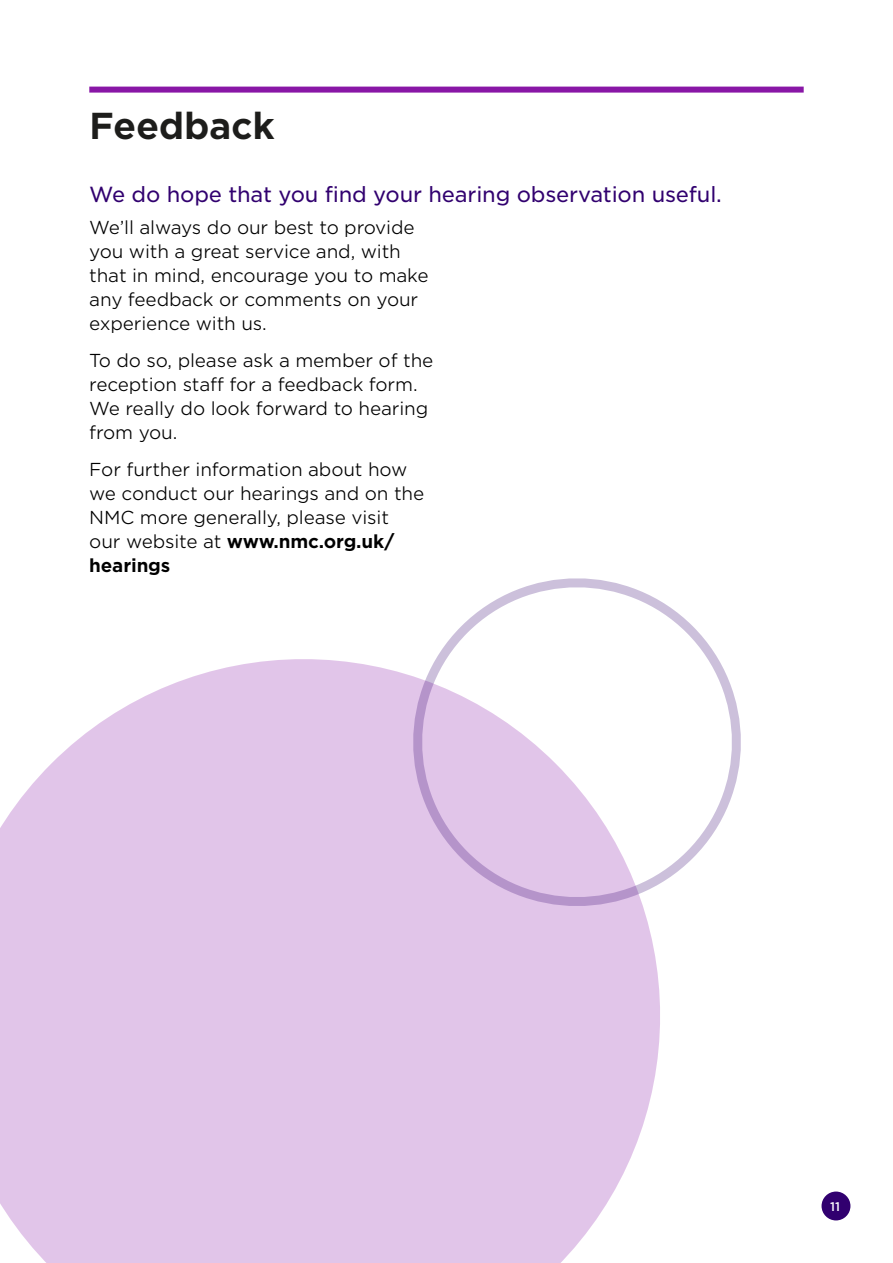
<style>
.page{position:relative;width:893px;height:1263px;background:#fff}
.page>*{position:absolute;margin:0;border:0;box-sizing:border-box;transform-origin:0 0}
.Heading{font:700 36px "Gotham S Sm";letter-spacing:-.01em;color:#1d1d1b}
.Lead_in{font:21px "Gotham S Sm";letter-spacing:-.01em;color:#31006f}
.Body_copy_split{font:300 18px/24px "Gotham S Sm";letter-spacing:-.01em;color:#000}
.t1{font:500 12px "Gotham S Sm";color:#fff}
.s1{font-weight:700}
</style>
<div class="page">
<div style="left:821px;top:1191px;width:29px;height:29px;background:#31006f;border-radius:50%"></div>
<div style="left:89px;top:87px;width:715px;height:6px;background:#8917a6"></div>
<svg style="left:0;top:659px;width:660px;height:604px;background:#e3c9ea"></svg>
<svg style="left:389px;top:578px;width:352px;height:352px"></svg>
<h1 class="Heading" style="left:89px;top:101px;width:187px">Feedback</h1>
<h2 class="Lead_in" style="left:89px;top:180px;width:634px">We do hope that you find your hearing observation useful.</h2>
<p class="Body_copy_split" style="left:89px;top:215px;width:341px">We’ll always do our best to provide you with a great service and, with that in mind, encourage you to make any feedback or comments on your experience with us.</p>
<p class="Body_copy_split" style="left:89px;top:348px;width:346px">To do so, please ask a member of the reception staff for a feedback form.<br>We really do look forward to hearing from you.</p>
<p class="Body_copy_split" style="left:89px;top:457px;width:336px">For further information about how we conduct our hearings and on the<br>NMC more generally, please visit our website at <span class="s1">www.nmc.org.uk/ hearings</span></p>
<p class="t1" style="left:830px;top:1198px;width:11px">11</p>
</div>
